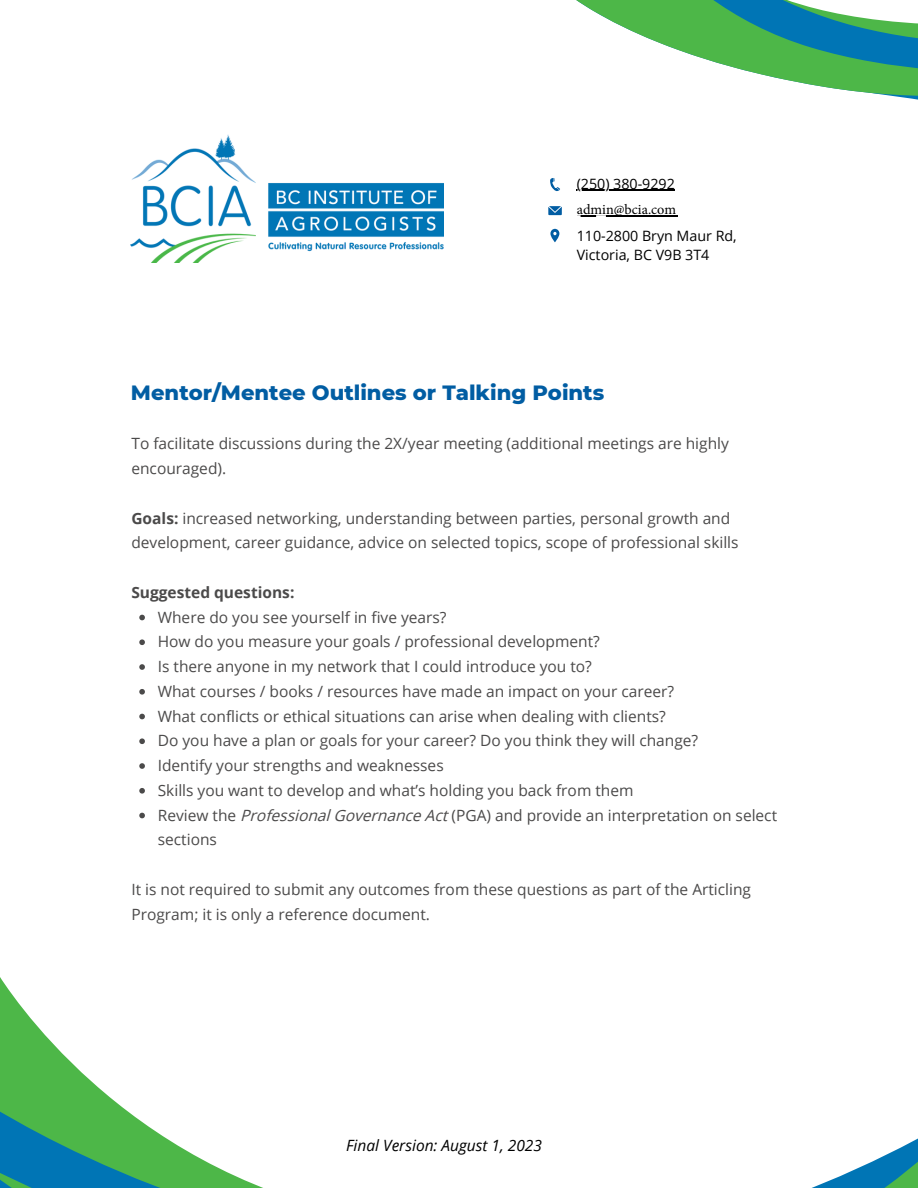
<style>
.page{position:relative;width:918px;height:1188px;background:#fff}
.page>*{position:absolute;margin:0;border:0;box-sizing:border-box;transform-origin:0 0}
.t1{font:800 21.15px "Montserrat";color:#015da3}
.t2{font:15.45px/24.8px "Open Sans";color:#4b4a4a}
.t3{font:italic 15.45px "Open Sans";color:#000}
.t4{font:700 15.45px "Open Sans";color:#4b4a4a}
.t5{font:14.25px/19px "Open Sans";color:#000}
.t6{font:14.25px "Minion Pro";color:#000}
.s1{font-weight:700}
.s2{font-style:italic}
</style>
<div class="page">
<svg style="left:0;top:998px;width:918px;height:190px"></svg>
<svg style="left:576px;top:0;width:342px;height:100px"></svg>
<svg style="left:139px;top:615px;width:6px;height:5px"></svg>
<svg style="left:139px;top:639px;width:6px;height:6px"></svg>
<svg style="left:139px;top:664px;width:6px;height:6px"></svg>
<svg style="left:139px;top:689px;width:6px;height:6px"></svg>
<svg style="left:139px;top:714px;width:6px;height:5px"></svg>
<svg style="left:139px;top:738px;width:6px;height:6px"></svg>
<svg style="left:139px;top:763px;width:6px;height:6px"></svg>
<svg style="left:139px;top:788px;width:6px;height:6px"></svg>
<svg style="left:139px;top:813px;width:6px;height:5px"></svg>
<svg style="left:550px;top:178px;width:10px;height:13px"></svg>
<hr style="left:577px;top:190px;width:98px;height:1px;background:#000">
<svg style="left:548px;top:206px;width:14px;height:9px"></svg>
<hr style="left:577px;top:216px;width:100px;height:1px;background:#000">
<svg style="left:550px;top:229px;width:9px;height:13px"></svg>
<img style="left:131px;top:134px;width:313px;height:128px">
<p class="t5" style="left:577px;top:174px;width:100px">(250) 380-9292</p>
<p class="t6" style="left:577px;top:200px;width:101px">admin@bcia.com</p>
<p class="t5" style="left:577px;top:226px;width:161px">110-2800 Bryn Maur Rd,<br>Victoria, BC V9B 3T4</p>
<p class="t1" style="left:131px;top:380px;width:475px">Mentor/Mentee Outlines or Talking Points</p>
<p class="t2" style="left:131px;top:431px;width:599px">To facilitate discussions during the 2X/year meeting (additional meetings are highly encouraged).</p>
<p class="t2" style="left:131px;top:505px;width:609px"><span class="s1">Goals:</span> increased networking, understanding between parties, personal growth and development, career guidance, advice on selected topics, scope of professional skills</p>
<p class="t4" style="left:131px;top:581px;width:164px">Suggested questions:</p>
<p class="t2" style="left:158px;top:604px;width:621px">Where do you see yourself in five years?<br>How do you measure your goals / professional development?<br>Is there anyone in my network that I could introduce you to?<br>What courses / books / resources have made an impact on your career?<br>What conflicts or ethical situations can arise when dealing with clients?<br>Do you have a plan or goals for your career? Do you think they will change?<br>Identify your strengths and weaknesses<br>Skills you want to develop and what’s holding you back from them<br>Review the <span class="s2">ProfessionalGovernanceAct</span>(PGA) and provide an interpretation on select sections</p>
<p class="t2" style="left:131px;top:876px;width:621px">It is not required to submit any outcomes from these questions as part of the Articling<br>Program; it is only a reference document.</p>
<p class="t3" style="left:346px;top:1135px;width:197px">Final Version: August 1, 2023</p>
</div>
